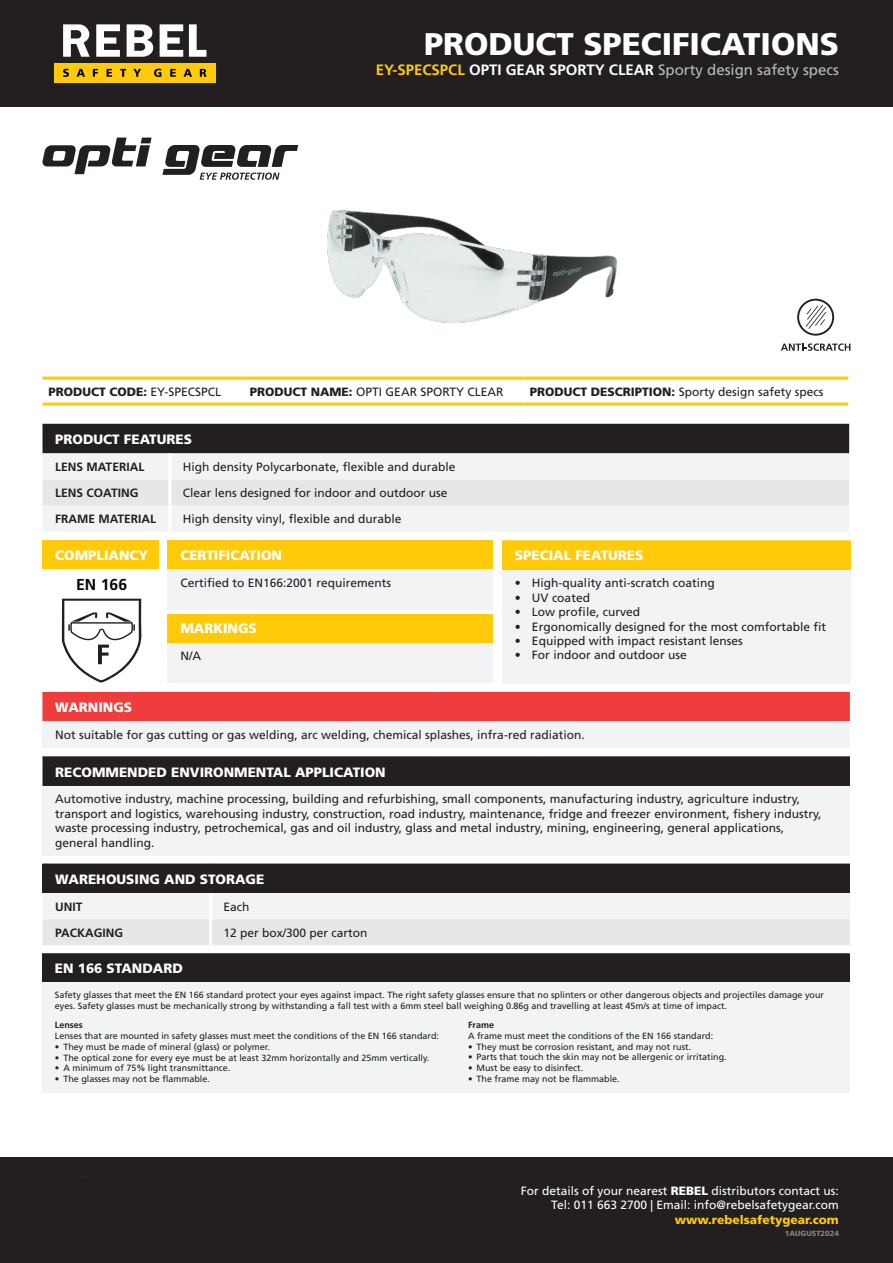
<style>
.page{position:relative;width:893px;height:1263px;background:#fff}
.page>*{position:absolute;margin:0;border:0;box-sizing:border-box;transform-origin:0 0}
.t1{font:900 31.35px "Frutiger LT Std";color:#fff}
.Compliancy_text{font:700 15.75px "Frutiger LT Std";color:#050605}
.t2{font:15px "Frutiger LT Std";color:#b8b9bc}
.Table_heading{font:900 13.5px "Frutiger LT Std";color:#fff}
.Table_text{font:12px/14.4px "Frutiger LT Std";color:#231f20}
.t3{font:12px/14.4px "Frutiger LT Std";color:#fff;text-align:right}
.Table_Heading_2{font:700 12px "Frutiger LT Std";color:#231f20}
.t4{font:900 12px "Frutiger LT Std";color:#feca0a}
.t5{font:900 12px "Frutiger LT Std";color:#231f20}
.Text{font:9px/10.8px "Frutiger LT Std";color:#231f20}
.Text_heading{font:700 9px "Frutiger LT Std";color:#231f20}
.t6{font:900 7.5px "Frutiger LT Std";color:#808285}
.s1{font-weight:700;color:#feca0a}
.s2{font-weight:700;color:#fff}
.s3{font-weight:400}
.s4{font-weight:900}
</style>
<div class="page">
<div style="left:0;top:0;width:893px;height:107px;background:#231f20"></div>
<div style="left:0;top:1157px;width:893px;height:106px;background:#231f20"></div>
<div style="left:54px;top:63px;width:162px;height:20px;background:#feca0a"></div>
<svg style="left:63px;top:24px;width:143px;height:33px"></svg>
<svg style="left:63px;top:69px;width:143px;height:8px"></svg>
<div style="left:43px;top:425px;width:806px;height:28px;background:#231f20"></div>
<div style="left:43px;top:453px;width:806px;height:78px;background:#f2f3f4"></div>
<div style="left:43px;top:479px;width:806px;height:26px;background:#e6e7e9"></div>
<hr style="left:168px;top:453px;width:3px;height:26px;background:#fff">
<hr style="left:168px;top:479px;width:3px;height:26px;background:#fff">
<hr style="left:168px;top:505px;width:3px;height:26px;background:#fff">
<hr style="left:43px;top:424px;width:127px;height:1px;background:#231f20">
<hr style="left:170px;top:424px;width:289px;height:1px;background:#231f20">
<hr style="left:459px;top:424px;width:103px;height:1px;background:#231f20">
<hr style="left:562px;top:424px;width:287px;height:1px;background:#231f20">
<div style="left:43px;top:864px;width:807px;height:29px;background:#231f20"></div>
<svg style="left:43px;top:893px;width:807px;height:52px"></svg>
<hr style="left:209px;top:893px;width:3px;height:26px;background:#fff">
<hr style="left:209px;top:919px;width:3px;height:26px;background:#fff">
<hr style="left:43px;top:863px;width:168px;height:2px;background:#231f20">
<hr style="left:211px;top:863px;width:639px;height:2px;background:#231f20">
<div style="left:43px;top:758px;width:807px;height:28px;background:#231f20"></div>
<div style="left:43px;top:786px;width:807px;height:69px;background:#f2f3f4"></div>
<hr style="left:43px;top:756px;width:391px;height:2px;background:#231f20">
<hr style="left:434px;top:756px;width:103px;height:2px;background:#231f20">
<hr style="left:537px;top:756px;width:313px;height:2px;background:#231f20">
<hr style="left:43px;top:377px;width:197px;height:3px;background:#feca0a">
<hr style="left:240px;top:377px;width:284px;height:3px;background:#feca0a">
<hr style="left:524px;top:377px;width:324px;height:3px;background:#feca0a">
<hr style="left:43px;top:403px;width:197px;height:3px;background:#feca0a">
<hr style="left:240px;top:403px;width:284px;height:3px;background:#feca0a">
<hr style="left:524px;top:403px;width:324px;height:3px;background:#feca0a">
<img style="left:327px;top:210px;width:291px;height:113px">
<div style="left:43px;top:540px;width:116px;height:29px;background:#feca0a"></div>
<div style="left:502px;top:541px;width:348px;height:29px;background:#feca0a"></div>
<div style="left:502px;top:570px;width:348px;height:114px;background:#f2f3f4"></div>
<hr style="left:502px;top:540px;width:348px;height:2px;background:#feca0a">
<div style="left:168px;top:540px;width:325px;height:29px;background:#feca0a"></div>
<div style="left:168px;top:569px;width:325px;height:40px;background:#f2f3f4"></div>
<div style="left:168px;top:614px;width:325px;height:29px;background:#feca0a"></div>
<div style="left:168px;top:643px;width:325px;height:39px;background:#f2f3f4"></div>
<svg style="left:62px;top:599px;width:80px;height:84px"></svg>
<div style="left:42px;top:693px;width:808px;height:28px;background:#ee3d3c"></div>
<div style="left:42px;top:721px;width:808px;height:26px;background:#f2f3f4"></div>
<hr style="left:42px;top:692px;width:392px;height:1px;background:#ee3d3c">
<hr style="left:434px;top:692px;width:103px;height:1px;background:#ee3d3c">
<hr style="left:537px;top:692px;width:313px;height:1px;background:#ee3d3c">
<div style="left:42px;top:954px;width:807px;height:29px;background:#231f20"></div>
<div style="left:42px;top:983px;width:807px;height:110px;background:#f2f3f4"></div>
<hr style="left:42px;top:953px;width:807px;height:2px;background:#231f20">
<svg style="left:42px;top:138px;width:110px;height:36px"></svg>
<svg style="left:162px;top:145px;width:136px;height:35px"></svg>
<svg style="left:781px;top:343px;width:69px;height:8px"></svg>
<svg style="left:797px;top:299px;width:37px;height:37px"></svg>
<p class="t1" style="left:424px;top:25px;width:416px">PRODUCT SPECIFICATIONS</p>
<p class="t2" style="left:376px;top:61px;width:465px"><span class="s1">EY-SPECSPCL</span> <span class="s2">OPTI GEAR SPORTY CLEAR</span> Sporty design safety specs</p>
<p class="t5" style="left:49px;top:384px;width:174px">PRODUCT CODE: <span class="s3">EY-SPECSPCL</span></p>
<p class="Table_text" style="left:250px;top:384px;width:255px"><span class="s4">PRODUCT NAME:</span> OPTI GEAR SPORTY CLEAR</p>
<p class="Table_text" style="left:530px;top:384px;width:295px"><span class="s4">PRODUCT DESCRIPTION:</span> Sporty design safety specs</p>
<p class="Table_heading" style="left:55px;top:431px;width:138px">PRODUCT FEATURES</p>
<p class="Table_Heading_2" style="left:55px;top:460px;width:91px">LENS MATERIAL</p>
<p class="Table_text" style="left:183px;top:460px;width:274px">High density Polycarbonate, flexible and durable</p>
<p class="Table_Heading_2" style="left:55px;top:486px;width:85px">LENS COATING</p>
<p class="Table_text" style="left:183px;top:486px;width:266px">Clear lens designed for indoor and outdoor use</p>
<p class="Table_Heading_2" style="left:55px;top:512px;width:103px">FRAME MATERIAL</p>
<p class="Table_text" style="left:183px;top:512px;width:220px">High density vinyl, flexible and durable</p>
<p class="Table_heading" style="left:55px;top:547px;width:95px">COMPLIANCY</p>
<p class="Table_heading" style="left:515px;top:548px;width:130px">SPECIAL FEATURES</p>
<p class="Table_text" style="left:515px;top:576px;width:201px">• High-quality anti-scratch coating</p>
<p class="Table_text" style="left:515px;top:590px;width:77px">• UV coated</p>
<p class="Table_text" style="left:515px;top:605px;width:127px">• Low profile, curved</p>
<p class="Table_text" style="left:515px;top:619px;width:313px">• Ergonomically designed for the most comfortable fit</p>
<p class="Table_text" style="left:515px;top:634px;width:229px">• Equipped with impact resistant lenses</p>
<p class="Table_text" style="left:515px;top:648px;width:173px">• For indoor and outdoor use</p>
<p class="Table_heading" style="left:180px;top:547px;width:103px">CERTIFICATION</p>
<p class="Table_text" style="left:180px;top:575px;width:212px">Certified to EN166:2001 requirements</p>
<p class="Table_heading" style="left:180px;top:620px;width:78px">MARKINGS</p>
<p class="Table_text" style="left:180px;top:649px;width:22px">N/A</p>
<p class="Compliancy_text" style="left:76px;top:576px;width:53px">EN 166</p>
<p class="Table_heading" style="left:55px;top:699px;width:79px">WARNINGS</p>
<p class="Table_text" style="left:55px;top:728px;width:531px">Not suitable for gas cutting or gas welding, arc welding, chemical splashes, infra-red radiation.</p>
<p class="Table_heading" style="left:55px;top:764px;width:332px">RECOMMENDED ENVIRONMENTAL APPLICATION</p>
<p class="Table_text" style="left:55px;top:792px;width:768px">Automotive industry, machine processing, building and refurbishing, small components, manufacturing industry, agriculture industry, transport and logistics, warehousing industry, construction, road industry, maintenance, fridge and freezer environment, fishery industry, waste processing industry, petrochemical, gas and oil industry, glass and metal industry, mining, engineering, general applications, general handling.</p>
<p class="Table_heading" style="left:55px;top:871px;width:211px">WAREHOUSING AND STORAGE</p>
<p class="Table_Heading_2" style="left:55px;top:899px;width:29px">UNIT</p>
<p class="Table_text" style="left:223px;top:899px;width:28px">Each</p>
<p class="Table_Heading_2" style="left:55px;top:925px;width:69px">PACKAGING</p>
<p class="Table_text" style="left:223px;top:925px;width:146px">12 per box/300 per carton</p>
<p class="Table_heading" style="left:55px;top:960px;width:130px">EN 166 STANDARD</p>
<p class="Text" style="left:55px;top:990px;width:771px">Safety glasses that meet the EN 166 standard protect your eyes against impact. The right safety glasses ensure that no splinters or other dangerous objects and projectiles damage your eyes. Safety glasses must be mechanically strong by withstanding a fall test with a 6mm steel ball weighing 0.86g and travelling at least 45m/s at time of impact.</p>
<p class="Text_heading" style="left:55px;top:1020px;width:29px">Lenses</p>
<p class="Text" style="left:55px;top:1030px;width:386px">Lenses that are mounted in safety glasses must meet the conditions of the EN 166 standard:</p>
<p class="Text" style="left:55px;top:1041px;width:217px">• They must be made of mineral (glass) or polymer.</p>
<p class="Text" style="left:55px;top:1052px;width:376px">• The optical zone for every eye must be at least 32mm horizontally and 25mm vertically.</p>
<p class="Text" style="left:55px;top:1063px;width:177px">• A minimum of 75% light transmittance.</p>
<p class="Text" style="left:55px;top:1074px;width:157px">• The glasses may not be flammable.</p>
<p class="Text_heading" style="left:468px;top:1019px;width:28px">Frame</p>
<p class="Text" style="left:468px;top:1030px;width:247px">A frame must meet the conditions of the EN 166 standard:</p>
<p class="Text" style="left:468px;top:1041px;width:225px">• They must be corrosion resistant, and may not rust.</p>
<p class="Text" style="left:468px;top:1052px;width:260px">• Parts that touch the skin may not be allergenic or irritating.</p>
<p class="Text" style="left:468px;top:1063px;width:117px">• Must be easy to disinfect.</p>
<p class="Text" style="left:468px;top:1073px;width:153px">• The frame may not be flammable.</p>
<p class="t3" style="left:521px;top:1184px;width:320px">For details of your nearest <span class="s4">REBEL</span> distributors contact us:<br>Tel: 011 663 2700 | Email: info@rebelsafetygear.com</p>
<p class="t4" style="left:675px;top:1212px;width:166px">www.rebelsafetygear.com</p>
<p class="t6" style="left:785px;top:1228px;width:56px">1AUGUST2024</p>
</div>
